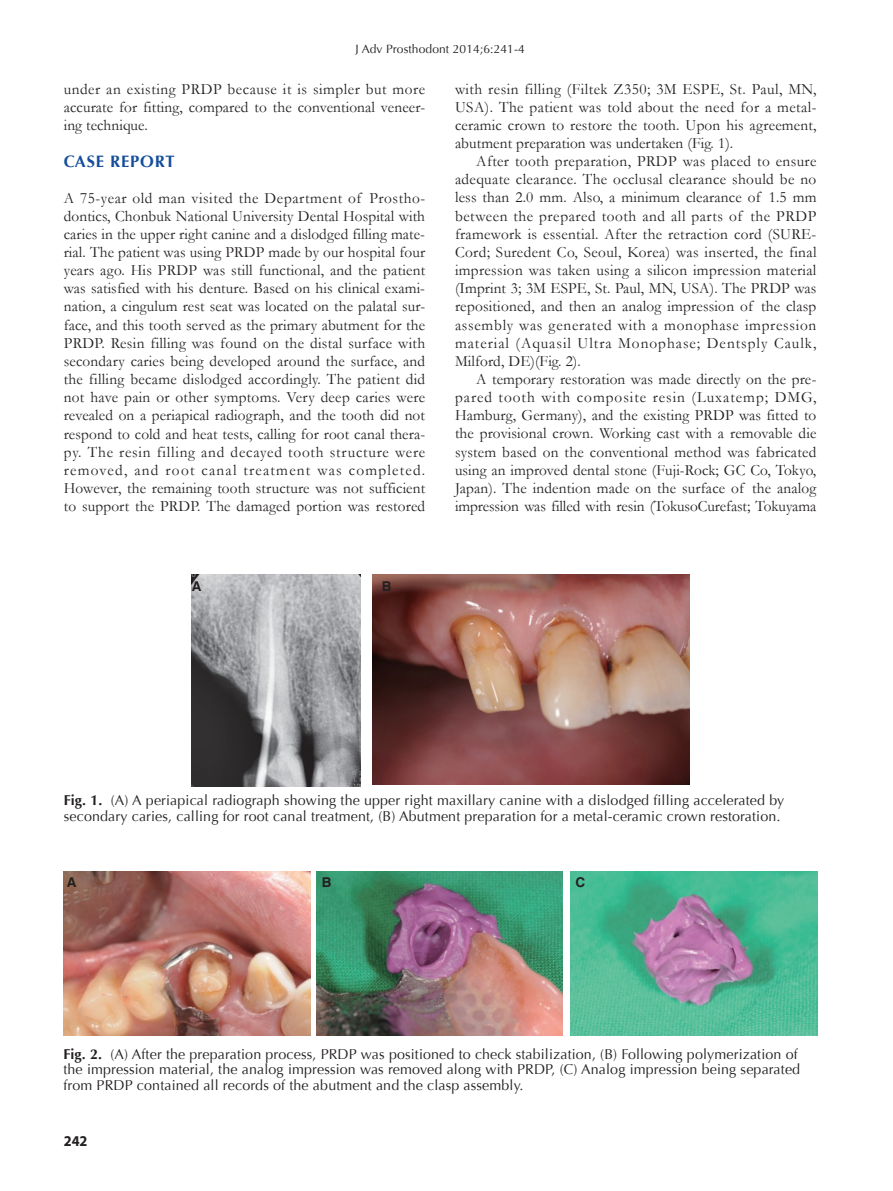
<style>
.page{position:relative;width:893px;height:1191px;background:#fff}
.page>*{position:absolute;margin:0;border:0;box-sizing:border-box;transform-origin:0 0}
.t1{font:700 16.5px "Optima";letter-spacing:.05em;color:#154e9b}
.t2{font:15.75px/18.1px "Garamond";letter-spacing:.01em;color:#231f20;text-align:justify}
.t3{font:700 15px "Myriad Pro";color:#231f20;scale:.95 1}
.t4{font:14.25px/15.8px "Optima";letter-spacing:.01em;color:#231f20}
.t5{font:700 13.5px "Helvetica";color:#231f20}
.t6{font:12px "Optima";letter-spacing:.01em;color:#231f20}
.s1{font-weight:700}
</style>
<div class="page">
<img style="left:191px;top:574px;width:170px;height:213px">
<img style="left:372px;top:574px;width:317px;height:211px">
<img style="left:64px;top:872px;width:246px;height:164px">
<img style="left:316px;top:872px;width:247px;height:164px">
<img style="left:570px;top:872px;width:247px;height:164px">
<p class="t6" style="left:355px;top:42px;width:171px">J Adv Prosthodont 2014;6:241-4</p>
<p class="t2" style="left:64px;top:79px;width:363px">under an existing PRDP because it is simpler but more accurate for fitting, compared to the conventional veneer&shy;ing technique.</p>
<p class="t1" style="left:64px;top:152px;width:112px">CASE REPORT</p>
<p class="t2" style="left:64px;top:188px;width:363px">A 75-year old man visited the Department of Prostho&shy;dontics, Chonbuk National University Dental Hospital with caries in the upper right canine and a dislodged filling mate&shy;rial. The patient was using PRDP made by our hospital four years ago. His PRDP was still functional, and the patient was satisfied with his denture. Based on his clinical exami&shy;nation, a cingulum rest seat was located on the palatal sur&shy;face, and this tooth served as the primary abutment for the PRDP. Resin filling was found on the distal surface with secondary caries being developed around the surface, and the filling became dislodged accordingly. The patient did not have pain or other symptoms. Very deep caries were revealed on a periapical radiograph, and the tooth did not respond to cold and heat tests, calling for root canal thera&shy;py. The resin filling and decayed tooth structure were removed, and root canal treatment was completed.<br>However, the remaining tooth structure was not sufficient to support the PRDP. The damaged portion was restored</p>
<p class="t5" style="left:192px;top:578px;width:11px">A</p>
<p class="t5" style="left:382px;top:578px;width:11px">B</p>
<p class="t2" style="left:455px;top:79px;width:363px">with resin filling (Filtek Z350; 3M ESPE, St. Paul, MN, USA). The patient was told about the need for a metal&shy;ceramic crown to restore the tooth. Upon his agreement, abutment preparation was undertaken (Fig. 1).</p>
<p class="t2" style="left:455px;top:152px;width:363px;text-indent:21px">After tooth preparation, PRDP was placed to ensure adequate clearance. The occlusal clearance should be no less than 2.0 mm. Also, a minimum clearance of 1.5 mm between the prepared tooth and all parts of the PRDP framework is essential. After the retraction cord (SURE-Cord; Suredent Co, Seoul, Korea) was inserted, the final impression was taken using a silicon impression material (Imprint 3; 3M ESPE, St. Paul, MN, USA). The PRDP was repositioned, and then an analog impression of the clasp assembly was generated with a monophase impression material (Aquasil Ultra Monophase; Dentsply Caulk, Milford, DE)(Fig. 2).</p>
<p class="t2" style="left:455px;top:369px;width:363px;text-indent:21px">A temporary restoration was made directly on the pre&shy;pared tooth with composite resin (Luxatemp; DMG, Hamburg, Germany), and the existing PRDP was fitted to the provisional crown. Working cast with a removable die system based on the conventional method was fabricated using an improved dental stone (Fuji-Rock; GC Co, Tokyo, Japan). The indention made on the surface of the analog impression was filled with resin (TokusoCurefast; Tokuyama</p>
<p class="t4" style="left:64px;top:792px;width:722px"><span class="s1">Fig. 1.</span> (A) A periapical radiograph showing the upper right maxillary canine with a dislodged filling accelerated by secondary caries, calling for root canal treatment, (B) Abutment preparation for a metal-ceramic crown restoration.</p>
<p class="t5" style="left:67px;top:873px;width:11px">A</p>
<p class="t5" style="left:322px;top:873px;width:11px">B</p>
<p class="t5" style="left:576px;top:873px;width:11px">C</p>
<p class="t4" style="left:63px;top:1046px;width:738px"><span class="s1">Fig. 2.</span> (A) After the preparation process, PRDP was positioned to check stabilization, (B) Following polymerization of the impression material, the analog impression was removed along with PRDP, (C) Analog impression being separated from PRDP contained all records of the abutment and the clasp assembly.</p>
<p class="t3" style="left:64px;top:1131px;width:26px">242</p>
</div>
